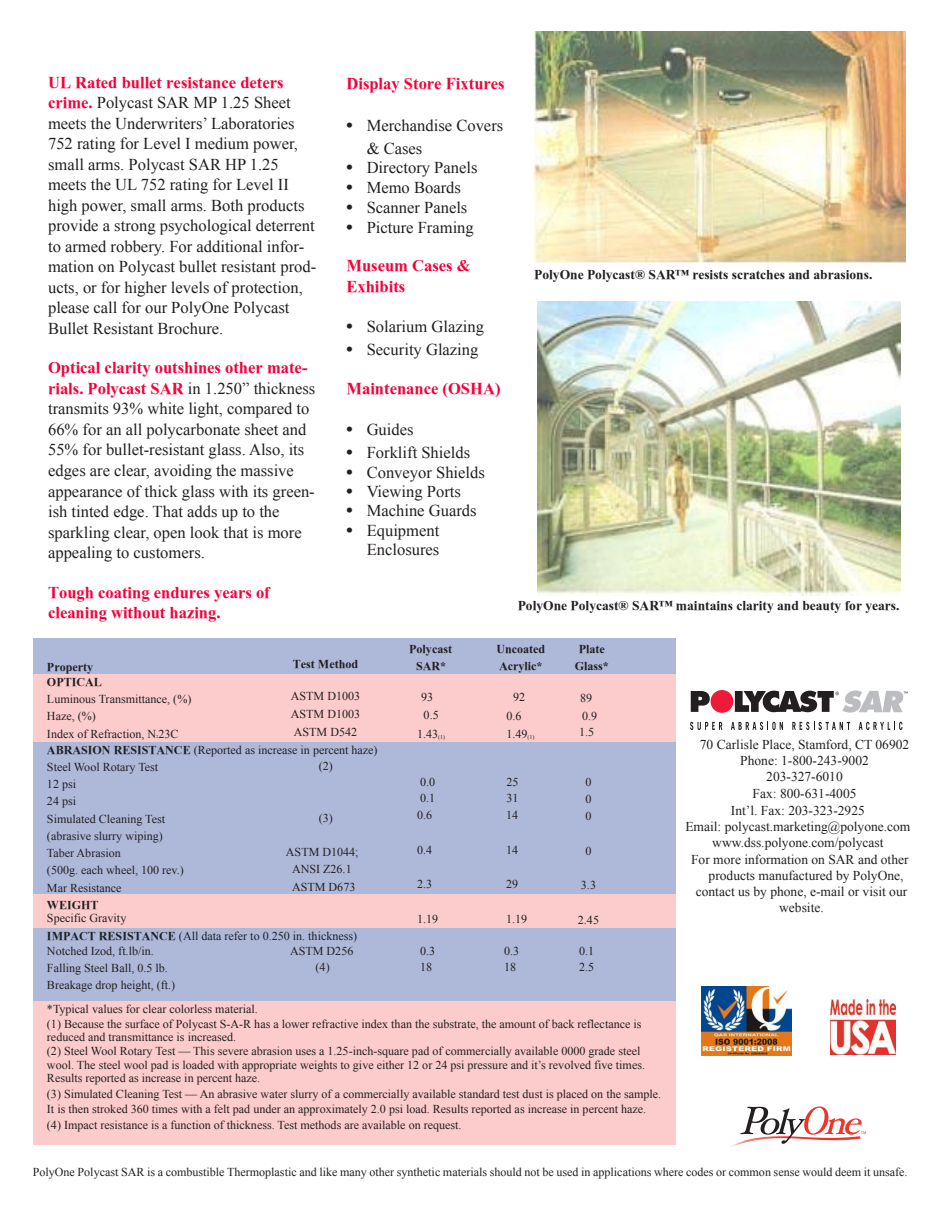
<style>
.page{position:relative;width:941px;height:1218px;background:#fff}
.page>*{position:absolute;margin:0;border:0;box-sizing:border-box;transform-origin:0 0}
.t1{font:16.5px/20.5px "Times New Roman";color:#231f20}
.t2{font:700 16.5px/20.5px "Times New Roman";color:#f5003b}
.t3{font:13.5px "Times New Roman";color:#231f20}
.t4{font:700 13.5px "Times New Roman";color:#231f20}
.t5{font:12px/17.2px "Times New Roman";color:#231f20}
.t6{font:700 12px/16.5px "Times New Roman";color:#231f20}
.t7{font:4.5px "Times New Roman";color:#231f20}
.s1{font-weight:700;color:#f5003b}
.s2{font-family:"Times";font-size:18px}
.s3{font-weight:700}
</style>
<div class="page">
<div style="left:33px;top:999px;width:642px;height:146px;background:#fbcccb"></div>
<div style="left:33px;top:927px;width:642px;height:73px;background:#aeb9da"></div>
<div style="left:33px;top:637px;width:642px;height:39px;background:#aeb9da"></div>
<div style="left:33px;top:894px;width:642px;height:34px;background:#fbcccb"></div>
<div style="left:33px;top:742px;width:642px;height:152px;background:#aeb9da"></div>
<div style="left:33px;top:674px;width:642px;height:68px;background:#fbcccb"></div>
<img style="left:534px;top:32px;width:371px;height:230px">
<img style="left:537px;top:301px;width:363px;height:294px">
<img style="left:830px;top:999px;width:66px;height:56px">
<img style="left:701px;top:986px;width:90px;height:69px">
<svg style="left:730px;top:1106px;width:136px;height:41px"></svg>
<svg style="left:691px;top:691px;width:19px;height:21px"></svg>
<div style="left:710px;top:690px;width:23px;height:23px;background:#ed1a3a;border-radius:50%"></div>
<svg style="left:690px;top:722px;width:32px;height:8px"></svg>
<svg style="left:731px;top:722px;width:52px;height:8px"></svg>
<svg style="left:792px;top:722px;width:58px;height:8px"></svg>
<svg style="left:859px;top:722px;width:43px;height:8px"></svg>
<svg style="left:735px;top:690px;width:173px;height:22px"></svg>
<p class="t1" style="left:48px;top:72px;width:270px"><span class="s1">UL Rated bullet resistance deters crime.</span> Polycast SAR MP 1.25 Sheet meets the Underwriters’ Laboratories 752 rating for Level I medium power, small arms. Polycast SAR HP 1.25 meets the UL 752 rating for Level II high power, small arms. Both products provide a strong psychological deterrent to armed robbery. For additional infor&shy;mation on Polycast bullet resistant prod&shy;ucts, or for higher levels of protection, please call for our PolyOne Polycast Bullet Resistant Brochure.</p>
<p class="t1" style="left:48px;top:357px;width:269px"><span class="s1">Optical clarity outshines other mate&shy;rials. Polycast SAR</span> in 1.250” thickness transmits 93% white light, compared to 66% for an all polycarbonate sheet and 55% for bullet-resistant glass. Also, its edges are clear, avoiding the massive appearance of thick glass with its green&shy;ish tinted edge. That adds up to the sparkling clear, open look that is more appealing to customers.</p>
<h1 class="t2" style="left:48px;top:582px;width:223px">Tough coating endures years of cleaning without hazing.</h1>
<h1 class="t2" style="left:346px;top:73px;width:160px">Display Store Fixtures</h1>
<h1 class="t1" style="left:367px;top:113px;width:138px;line-height:23.1px;text-indent:-20px"><span class="s2">•</span> Merchandise Covers &amp; Cases</h1>
<h1 class="t1" style="left:346px;top:157px;width:133px"><span class="s2">•</span> Directory Panels</h1>
<h1 class="t1" style="left:346px;top:177px;width:116px"><span class="s2">•</span> Memo Boards</h1>
<h1 class="t1" style="left:346px;top:197px;width:122px"><span class="s2">•</span> Scanner Panels</h1>
<h1 class="t1" style="left:346px;top:217px;width:129px"><span class="s2">•</span> Picture Framing</h1>
<h1 class="t2" style="left:346px;top:254px;width:126px;line-height:21.5px">Museum Cases &amp;<br>Exhibits</h1>
<h1 class="t1" style="left:346px;top:316px;width:139px"><span class="s2">•</span> Solarium Glazing</h1>
<h1 class="t1" style="left:346px;top:339px;width:134px"><span class="s2">•</span> Security Glazing</h1>
<h1 class="t2" style="left:346px;top:378px;width:156px">Maintenance (OSHA)</h1>
<h1 class="t1" style="left:346px;top:419px;width:69px"><span class="s2">•</span> Guides</h1>
<h1 class="t1" style="left:346px;top:442px;width:125px"><span class="s2">•</span> Forklift Shields</h1>
<h1 class="t1" style="left:346px;top:461px;width:140px"><span class="s2">•</span> Conveyor Shields</h1>
<h1 class="t1" style="left:346px;top:481px;width:116px"><span class="s2">•</span> Viewing Ports</h1>
<h1 class="t1" style="left:346px;top:500px;width:132px"><span class="s2">•</span> Machine Guards</h1>
<h1 class="t1" style="left:346px;top:520px;width:94px;line-height:19.5px;text-align:right"><span class="s2">•</span> Equipment<br>Enclosures</h1>
<p class="t4" style="left:534px;top:267px;width:340px">PolyOne Polycast® SAR™ resists scratches and abrasions.</p>
<p class="t4" style="left:518px;top:597px;width:383px">PolyOne Polycast® SAR™ maintains clarity and beauty for years.</p>
<p class="t6" style="left:47px;top:660px;width:56px;line-height:14.4px">Property<br>OPTICAL</p>
<p class="t5" style="left:47px;top:690px;width:146px">Luminous Transmittance, (%)<br>Haze, (%)<br>Index of Refraction, N 23C</p>
<p class="t7" style="left:156px;top:733px;width:4px">2</p>
<p class="t6" style="left:293px;top:656px;width:67px">Test Method</p>
<p class="t5" style="left:291px;top:686px;width:71px;line-height:18px;text-align:justify">ASTM D1003<br>ASTM D1003<br>ASTM D542</p>
<p class="t5" style="left:47px;top:741px;width:332px"><span class="s3">ABRASION RESISTANCE</span> (Reported as increase in percent haze)<br>Steel Wool Rotary Test<br>12 psi<br>24 psi<br>Simulated Cleaning Test<br>(abrasive slurry wiping)<br>Taber Abrasion<br>(500g. each wheel, 100 rev.)<br>Mar Resistance</p>
<p class="t6" style="left:47px;top:896px;width:53px">WEIGHT</p>
<p class="t5" style="left:47px;top:909px;width:81px">Specific Gravity</p>
<p class="t5" style="left:319px;top:757px;width:16px">(2)</p>
<p class="t5" style="left:319px;top:809px;width:16px">(3)</p>
<p class="t5" style="left:286px;top:843px;width:74px;text-align:center">ASTM D1044;<br>ANSI Z26.1<br>ASTM D673</p>
<p class="t6" style="left:409px;top:641px;width:44px;text-align:center">Polycast<br>SAR*</p>
<p class="t5" style="left:421px;top:688px;width:14px">93</p>
<p class="t5" style="left:424px;top:706px;width:17px">0.5</p>
<p class="t5" style="left:417px;top:725px;width:30px">1.43<sub>(1)</sub></p>
<p class="t6" style="left:496px;top:641px;width:50px">Uncoated<br>Acrylic*</p>
<p class="t5" style="left:506px;top:688px;width:30px;line-height:18px;text-indent:7px">92<br>0.6<br>1.49<sub>(1)</sub></p>
<p class="t5" style="left:420px;top:773px;width:17px;line-height:16.5px">0.0<br>0.1</p>
<p class="t5" style="left:506px;top:773px;width:14px;line-height:16.5px">25<br>31</p>
<p class="t5" style="left:417px;top:806px;width:17px">0.6</p>
<p class="t5" style="left:417px;top:841px;width:17px">0.4</p>
<p class="t5" style="left:417px;top:875px;width:17px">2.3</p>
<p class="t5" style="left:417px;top:910px;width:23px">1.19</p>
<p class="t5" style="left:506px;top:806px;width:14px">14</p>
<p class="t5" style="left:506px;top:841px;width:14px">14</p>
<p class="t5" style="left:506px;top:875px;width:14px">29</p>
<p class="t5" style="left:506px;top:910px;width:23px">1.19</p>
<p class="t6" style="left:575px;top:641px;width:36px;text-align:center">Plate<br>Glass*</p>
<p class="t5" style="left:579px;top:689px;width:20px">89<br>0.9<br>1.5</p>
<p class="t5" style="left:585px;top:773px;width:8px;text-align:justify">0<br>0<br>0</p>
<p class="t5" style="left:585px;top:842px;width:8px">0</p>
<p class="t5" style="left:581px;top:876px;width:17px">3.3</p>
<p class="t5" style="left:578px;top:911px;width:23px">2.45</p>
<p class="t5" style="left:47px;top:928px;width:312px;line-height:14.9px"><span class="s3">IMPACT RESISTANCE</span> (All data refer to 0.250 in. thickness)<br>Notched Izod, ft.lb/in.</p>
<p class="t5" style="left:47px;top:959px;width:130px">Falling Steel Ball, 0.5 lb.<br>Breakage drop height, (ft.)</p>
<p class="t5" style="left:47px;top:1000px;width:212px">*Typical values for clear colorless material.</p>
<p class="t5" style="left:290px;top:942px;width:65px;line-height:16.5px;text-align:center">ASTM D256 (4)</p>
<p class="t5" style="left:420px;top:942px;width:17px;line-height:16.5px">0.3<br>18</p>
<p class="t5" style="left:504px;top:942px;width:17px;line-height:16.5px">0.3<br>18</p>
<p class="t5" style="left:579px;top:942px;width:17px;line-height:16.5px">0.1<br>2.5</p>
<p class="t3" style="left:700px;top:735px;width:211px">70 Carlisle Place, Stamford, CT 06902</p>
<p class="t3" style="left:740px;top:751px;width:130px">Phone: 1-800-243-9002</p>
<p class="t3" style="left:766px;top:767px;width:78px">203-327-6010</p>
<p class="t3" style="left:753px;top:785px;width:105px">Fax: 800-631-4005</p>
<p class="t3" style="left:731px;top:801px;width:135px">Int’l. Fax: 203-323-2925</p>
<p class="t3" style="left:685px;top:817px;width:227px">Email: polycast.marketing@polyone.com</p>
<p class="t3" style="left:712px;top:834px;width:173px">www.dss.polyone.com/polycast</p>
<p class="t3" style="left:691px;top:850px;width:219px">For more information on SAR and other</p>
<p class="t3" style="left:709px;top:866px;width:196px">products manufactured by PolyOne,</p>
<p class="t3" style="left:696px;top:882px;width:213px">contact us by phone, e-mail or visit our</p>
<p class="t3" style="left:779px;top:898px;width:46px">website.</p>
<p class="t5" style="left:47px;top:1017px;width:600px;line-height:13.6px">(1) Because the surface of Polycast S-A-R has a lower refractive index than the substrate, the amount of back reflectance is reduced and transmittance is increased.<br>(2) Steel Wool Rotary Test — This severe abrasion uses a 1.25-inch-square pad of commercially available 0000 grade steel wool. The steel wool pad is loaded with appropriate weights to give either 12 or 24 psi pressure and it’s revolved five times.<br>Results reported as increase in percent haze.</p>
<p class="t5" style="left:47px;top:1086px;width:616px;line-height:15.3px">(3) Simulated Cleaning Test — An abrasive water slurry of a commercially available standard test dust is placed on the sample.<br>It is then stroked 360 times with a felt pad under an approximately 2.0 psi load. Results reported as increase in percent haze. (4) Impact resistance is a function of thickness. Test methods are available on request.</p>
<p class="t5" style="left:33px;top:1162px;width:876px">PolyOne Polycast SAR is a combustible Thermoplastic and like many other synthetic materials should not be used in applications where codes or common sense would deem it unsafe.</p>
</div>
